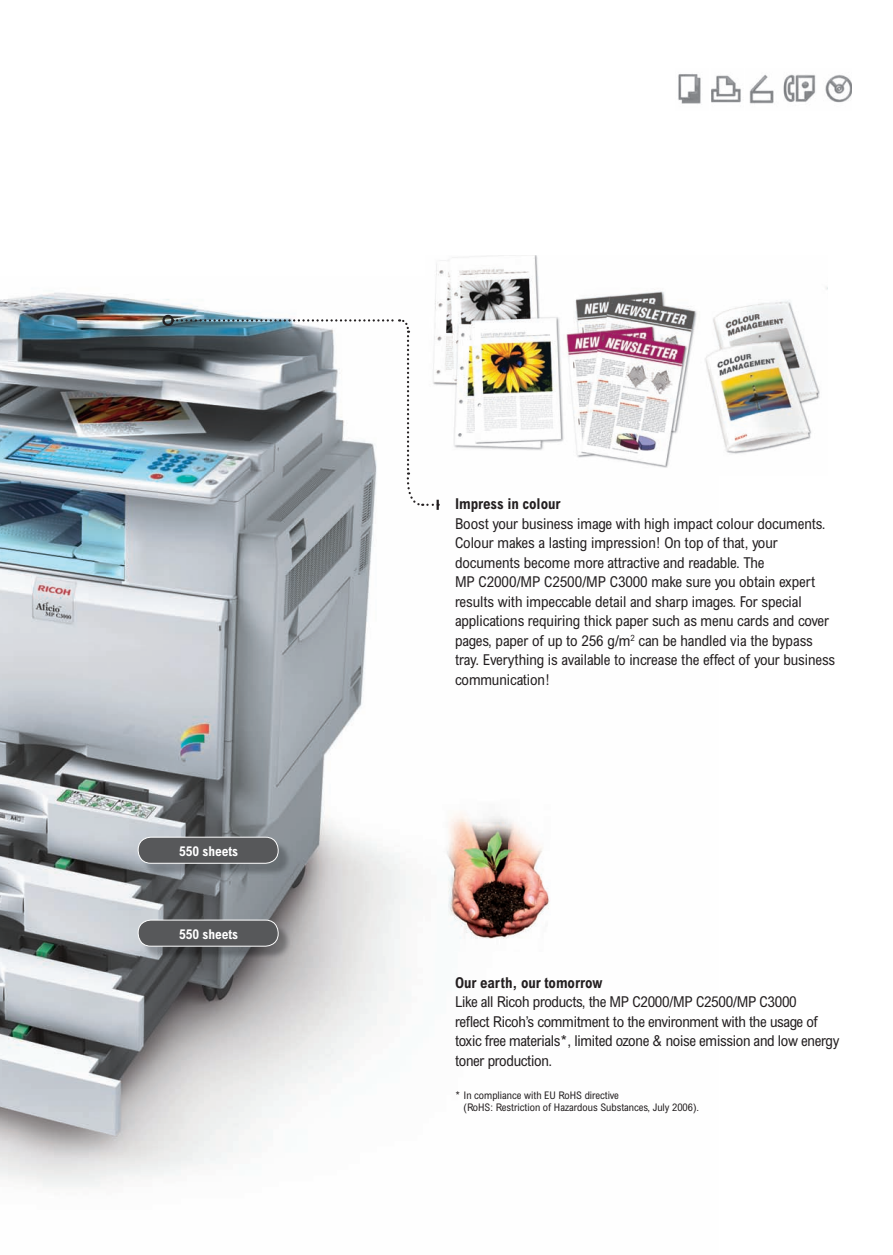
<style>
.page{position:relative;width:893px;height:1255px;background:#fff}
.page>*{position:absolute;margin:0;border:0;box-sizing:border-box;transform-origin:0 0}
.t1{font:condensed 15px/19.5px "Arial";letter-spacing:-.005em;color:#231f20}
.t2{font:700 condensed 15px "Arial";letter-spacing:-.005em;color:#231f20}
.t3{font:700 condensed 13.5px "Arial";letter-spacing:-.005em;color:#fff}
.t4{font:condensed 10.5px/12px "Arial";color:#231f20}
</style>
<div class="page">
<img style="left:0;top:292px;width:418px;height:895px">
<img style="left:783px;top:74px;width:69px;height:29px">
<img style="left:749px;top:74px;width:25px;height:30px">
<img style="left:711px;top:75px;width:30px;height:28px">
<img style="left:678px;top:74px;width:23px;height:30px">
<img style="left:447px;top:812px;width:103px;height:127px">
<img style="left:435px;top:255px;width:392px;height:213px">
<svg style="left:161px;top:314px;width:279px;height:198px"></svg>
<img style="left:141px;top:839px;width:152px;height:38px">
<div style="left:138px;top:837px;width:140px;height:26px;background:#57585a;border-radius:13px"></div>
<div style="left:138px;top:836px;width:141px;height:27px;border:1px solid #fff;border-radius:13px"></div>
<img style="left:141px;top:922px;width:152px;height:38px">
<div style="left:138px;top:920px;width:140px;height:26px;background:#57585a;border-radius:13px"></div>
<div style="left:138px;top:919px;width:141px;height:27px;border:1px solid #fff;border-radius:13px"></div>
<p class="t3" style="left:179px;top:846px;width:61px">550 sheets</p>
<p class="t3" style="left:179px;top:929px;width:61px">550 sheets</p>
<p class="t2" style="left:455px;top:498px;width:107px">Impress in colour</p>
<p class="t1" style="left:455px;top:515px;width:382px">Boost your business image with high impact colour documents.<br>Colour makes a lasting impression! On top of that, your documents become more attractive and readable. The<br>MP C2000/MP C2500/MP C3000 make sure you obtain expert results with impeccable detail and sharp images. For special applications requiring thick paper such as menu cards and cover pages, paper of up to 256 g/m<sup>2</sup> can be handled via the bypass tray. Everything is available to increase the effect of your business communication!</p>
<p class="t2" style="left:455px;top:977px;width:149px">Our earth, our tomorrow</p>
<p class="t1" style="left:455px;top:993px;width:386px">Like all Ricoh products, the MP C2000/MP C2500/MP C3000<br>reflect Ricoh’s commitment to the environment with the usage of toxic free materials*, limited ozone &amp; noise emission and low energy toner production.</p>
<p class="t4" style="left:463px;top:1089px;width:237px;text-indent:-9px">* In compliance with EU RoHS directive<br>(RoHS: Restriction of Hazardous Substances, July 2006).</p>
</div>
